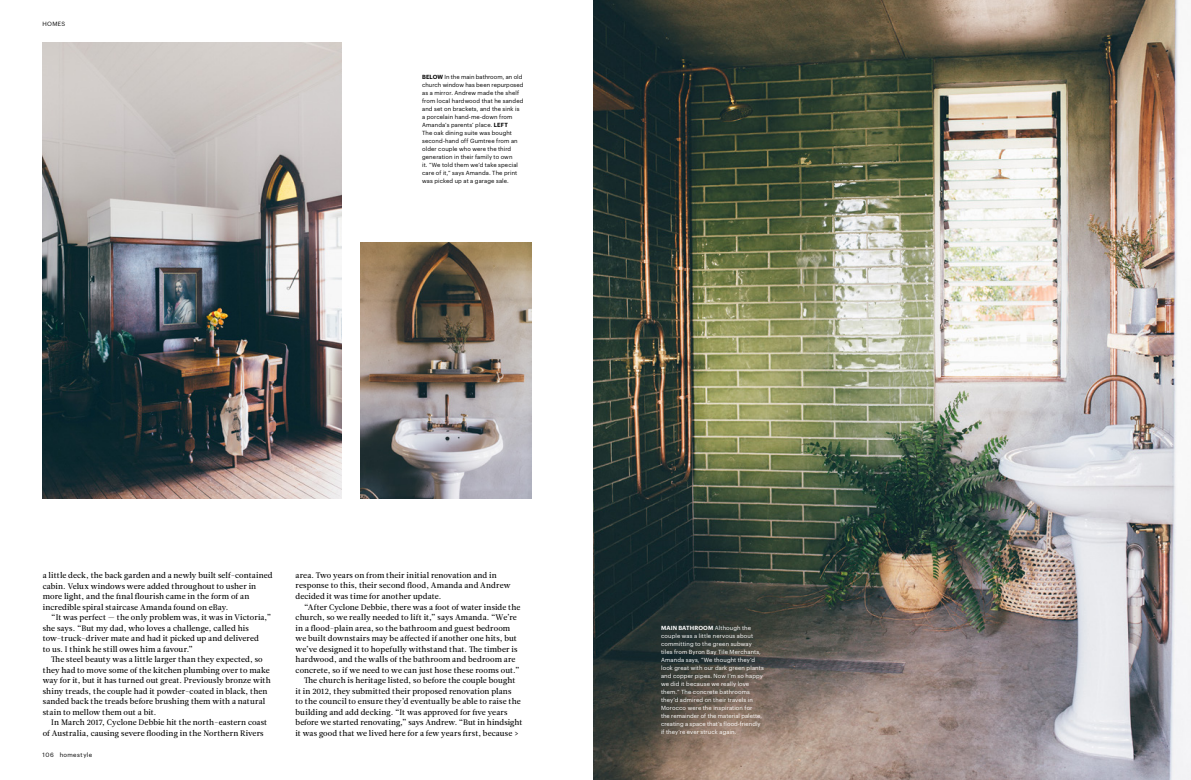
<style>
.page{position:relative;width:1191px;height:780px;background:#fff}
.page>*{position:absolute;margin:0;border:0;box-sizing:border-box;transform-origin:0 0}
.t1{font:8px/10.5px "Leitura News Roman 2";letter-spacing:.005em;color:#000}
.t2{font:6px "Graphik";letter-spacing:.055em;color:#000}
.t3{font:5.8px/8px "Graphik";letter-spacing:.015em;color:#fff}
.t4{font:5.8px/8px "Graphik";letter-spacing:.015em;color:#000}
.s1{font-weight:600}
.s2{font-family:"Leitura News Roman 4";font-size:9px}
</style>
<div class="page">
<img style="left:593px;top:0;width:598px;height:780px">
<img style="left:360px;top:242px;width:171px;height:256px">
<img style="left:42px;top:42px;width:300px;height:456px">
<p class="t2" style="left:43px;top:20px;width:24px">HOMES</p>
<p class="t4" style="left:422px;top:72px;width:103px"><span class="s1">BELOW</span> In the main bathroom, an old church window has been repurposed as a mirror. Andrew made the shelf from local hardwood that he sanded and set on brackets, and the sink is a porcelain hand-me-down from<br>Amanda’s parents’ place. <span class="s1">LEFT<br></span>The oak dining suite was bought second-hand off Gumtree from an older couple who were the third generation in their family to own<br>it. “We told them we’d take special care of it,” says Amanda. The print was picked up at a garage sale.</p>
<p class="t1" style="left:43px;top:570px;width:231px">a little deck, the back garden and a newly built self-contained cabin. Velux windows were added throughout to usher in more light, and the final flourish came in the form of an incredible spiral staircase Amanda found on eBay.</p>
<p class="t1" style="left:43px;top:612px;width:230px;text-indent:9px">“It was perfect — the only problem was, it was in Victoria,” she says. “But my dad, who loves a challenge, called his tow-truck-driver mate and had it picked up and delivered<br>to us. I think he still owes him a favour.”</p>
<p class="t1" style="left:43px;top:654px;width:229px;text-indent:9px">The steel beauty was a little larger than they expected, so they had to move some of the kitchen plumbing over to make way for it, but it has turned out great. Previously bronze with shiny treads, the couple had it powder-coated in black, then sanded back the treads before brushing them with a natural stain to mellow them out a bit.</p>
<p class="t1" style="left:43px;top:717px;width:226px;text-indent:9px">In March 2017, Cyclone Debbie hit the north-eastern coast of Australia, causing severe flooding in the Northern Rivers</p>
<p class="t2" style="left:43px;top:749px;width:51px">106 homestyle</p>
<p class="t1" style="left:296px;top:570px;width:217px">area. Two years on from their initial renovation and in response to this, their second flood, Amanda and Andrew decided it was time for another update.</p>
<p class="t1" style="left:304px;top:601px;width:218px">“After Cyclone Debbie, there was a foot of water inside the</p>
<p class="t1" style="left:296px;top:612px;width:223px">church, so we really needed to lift it,” says Amanda. “We’re</p>
<p class="t1" style="left:296px;top:622px;width:216px">in a flood-plain area, so the bathroom and guest bedroom</p>
<p class="t1" style="left:296px;top:633px;width:223px">we built downstairs may be affected if another one hits, but</p>
<p class="t1" style="left:296px;top:643px;width:223px">we’ve designed it to hopefully withstand that. The timber is</p>
<p class="t1" style="left:296px;top:654px;width:221px">hardwood, and the walls of the bathroom and bedroom are</p>
<p class="t1" style="left:296px;top:664px;width:225px">concrete, so if we need to we can just hose these rooms out.”</p>
<p class="t1" style="left:304px;top:675px;width:213px">The church is heritage listed, so before the couple bought</p>
<p class="t1" style="left:296px;top:685px;width:217px">it in 2012, they submitted their proposed renovation plans</p>
<p class="t1" style="left:296px;top:696px;width:227px">to the council to ensure they’d eventually be able to raise the</p>
<p class="t1" style="left:296px;top:706px;width:213px">building and add decking. “It was approved for five years</p>
<p class="t1" style="left:296px;top:717px;width:228px">before we started renovating,” says Andrew. “But in hindsight</p>
<p class="t1" style="left:296px;top:727px;width:224px">it was good that we lived here for a few years first, because <span class="s2">&gt;</span></p>
<p class="t3" style="left:661px;top:623px;width:104px"><span class="s1">MAIN BATHROOM</span> Although the couple was a little nervous about committing to the green subway tiles from Byron Bay Tile Merchants, Amanda says, “We thought they’d look great with our dark green plants and copper pipes. Now I’m so happy we did it because we really love them.” The concrete bathrooms they’d admired on their travels in Morocco were the inspiration for<br>the remainder of the material palette, creating a space that’s flood-friendly if they’re ever struck again.</p>
</div>
